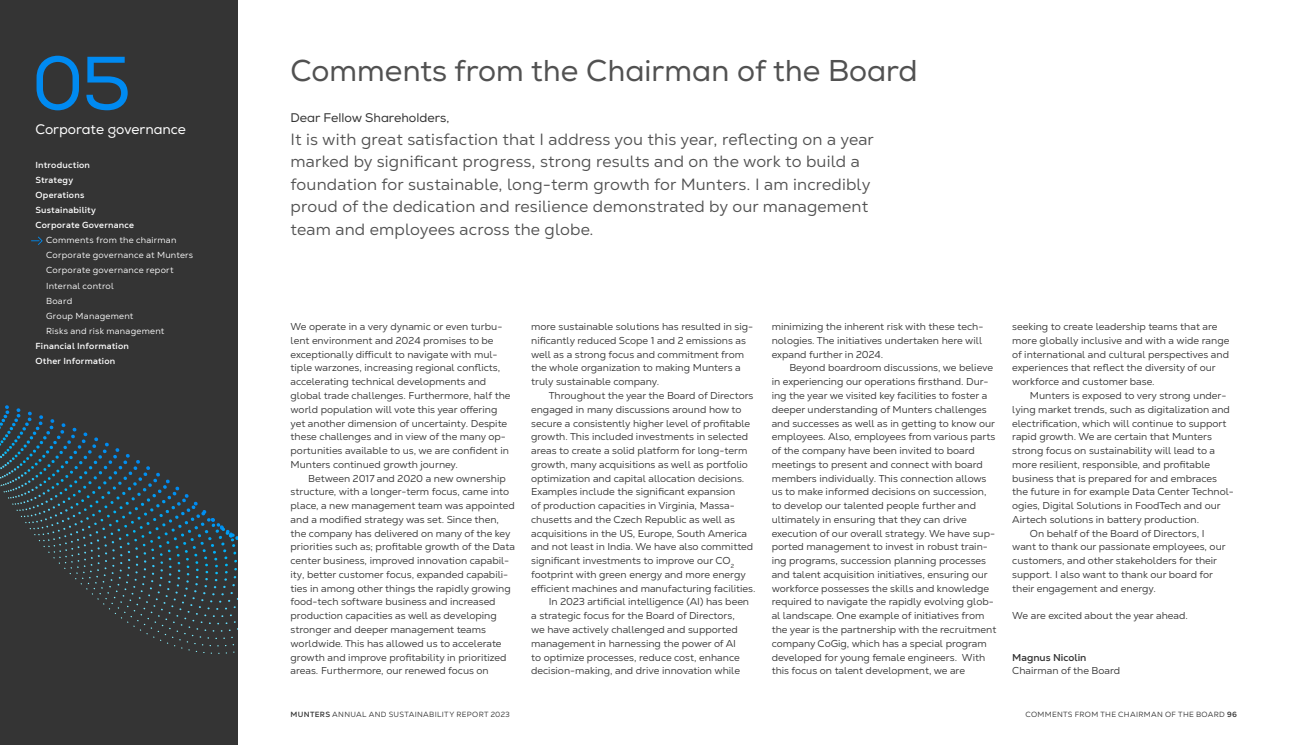
<style>
.page{position:relative;width:1290px;height:745px;background:#fff}
.page>*{position:absolute;margin:0;border:0;box-sizing:border-box;transform-origin:0 0}
.t1{font:75px "Nexa";color:#008af1}
.t2{font:30px "Nexa";color:#515151}
.t3{font:16.25px/22.5px "Nexa Text";letter-spacing:.01em;color:#515151}
.t4{font:13.75px "Nexa";color:#fff}
.t5{font:12.5px "Nexa";color:#343434}
.t6{font:10px/13.8px "Nexa Text";color:#343434}
.t7{font:700 10px "Nexa Text";color:#343434}
.t8{font:8.75px/15px "Nexa Text";letter-spacing:.025em;color:#fff}
.t9{font:700 8.75px/15px "Nexa Text";letter-spacing:.025em;color:#fff}
.t10{font:7.5px "Nexa Text";letter-spacing:.04em;color:#343434}
.s1{font-weight:700}
</style>
<div class="page">
<div style="left:0;top:0;width:237px;height:744px;background:#343434"></div>
<svg style="left:31px;top:236px;width:12px;height:9px"></svg>
<svg style="left:0;top:441px;width:237px;height:212px"></svg>
<h1 class="t1" style="left:32px;top:38px;width:101px">05</h1>
<h3 class="t4" style="left:35px;top:121px;width:152px">Corporate governance</h3>
<p class="t9" style="left:35px;top:158px;width:100px">Introduction<br>Strategy<br>Operations<br>Sustainability<br>Corporate Governance</p>
<p class="t8" style="left:46px;top:233px;width:149px">Comments from the chairman<br>Corporate governance at Munters<br>Corporate governance report<br>Internal control<br>Board<br>Group Management<br>Risks and risk management</p>
<p class="t9" style="left:35px;top:338px;width:95px">Financial Information<br>Other Information</p>
<h2 class="t2" style="left:291px;top:53px;width:629px">Comments from the Chairman of the Board</h2>
<p class="t5" style="left:291px;top:110px;width:160px">Dear Fellow Shareholders,</p>
<p class="t3" style="left:291px;top:128px;width:585px">I t is with great satisfaction that I address you this year, reflecting on a year marked by significant progress, strong results and on the work to build a foundation for sustainable, long-term growth for M unters. I am incredibly proud of the dedication and resilience demonstrated by our management team and employees across the globe.</p>
<p class="t6" style="left:291px;top:319px;width:221px">We operate in a very dynamic or even turbu&shy;lent environment and 2024 promises to be exceptionally difficult to navigate with mul&shy;tiple warzones, increasing regional conflicts, accelerating technical developments and global trade challenges. Furthermore, half the world population will vote this year offering yet another dimension of uncertainty. Despite these challenges and in view of the many op&shy;portunities available to us, we are confident in M unters continued growth journey.</p>
<p class="t6" style="left:291px;top:471px;width:226px;text-indent:18px">Between 2017 and 2020 a new ownership structure, with a longer-term focus, came into place, a new management team was appointed and a modified strategy was set. Since then, the company has delivered on many of the key priorities such as; profitable growth of the Data center business, improved innovation capabil&shy;ity, better customer focus, expanded capabili&shy;ties in among other things the rapidly growing food-tech software business and increased production capacities as well as developing stronger and deeper management teams worldwide. This has allowed us to accelerate growth and improve profitability in prioritized areas. Furthermore, our renewed focus on</p>
<p class="t6" style="left:531px;top:319px;width:224px">more sustainable solutions has resulted in sig&shy;nificantly reduced Scope 1 and 2 emissions as well as a strong focus and commitment from the whole organization to making M unters a truly sustainable company.</p>
<p class="t6" style="left:549px;top:388px;width:206px">Throughout the year the Board of Directors</p>
<p class="t6" style="left:531px;top:402px;width:212px">engaged in many discussions around how to</p>
<p class="t6" style="left:531px;top:416px;width:220px">secure a consistently higher level of profitable</p>
<p class="t6" style="left:531px;top:429px;width:219px">growth. This included investments in selected</p>
<p class="t6" style="left:531px;top:443px;width:218px">areas to create a solid platform for long-term</p>
<p class="t6" style="left:531px;top:457px;width:218px">growth, many acquisitions as well as portfolio</p>
<p class="t6" style="left:531px;top:471px;width:215px">optimization and capital allocation decisions.</p>
<p class="t6" style="left:531px;top:484px;width:206px">Examples include the significant expansion</p>
<p class="t6" style="left:531px;top:498px;width:205px">of production capacities in Virginia, Massa-</p>
<p class="t6" style="left:531px;top:512px;width:205px">chusetts and the Czech Republic as well as</p>
<p class="t6" style="left:531px;top:526px;width:218px">acquisitions in the US, Europe, South America</p>
<p class="t6" style="left:531px;top:539px;width:224px">and not least in I ndia. We have also committed</p>
<p class="t6" style="left:531px;top:553px;width:204px">significant investments to improve our CO<sub>2</sub></p>
<p class="t6" style="left:531px;top:567px;width:216px">footprint with green energy and more energy</p>
<p class="t6" style="left:531px;top:581px;width:226px">efficient machines and manufacturing facilities.</p>
<p class="t6" style="left:549px;top:594px;width:202px">I n 2023 artificial intelligence (AI) has been</p>
<p class="t6" style="left:531px;top:608px;width:205px">a strategic focus for the Board of Directors,</p>
<p class="t6" style="left:531px;top:622px;width:208px">we have actively challenged and supported</p>
<p class="t6" style="left:531px;top:636px;width:201px">management in harnessing the power of AI</p>
<p class="t6" style="left:531px;top:649px;width:210px">to optimize processes, reduce cost, enhance</p>
<p class="t6" style="left:531px;top:663px;width:210px">decision-making, and drive innovation while</p>
<p class="t6" style="left:772px;top:319px;width:213px">minimizing the inherent risk with these tech&shy;nologies. The initiatives undertaken here will expand further in 2024.</p>
<p class="t6" style="left:772px;top:361px;width:226px;text-indent:18px">Beyond boardroom discussions, we believe in experiencing our operations firsthand. Dur&shy;ing the year we visited key facilities to foster a deeper understanding of M unters challenges and successes as well as in getting to know our employees. Also, employees from various parts of the company have been invited to board meetings to present and connect with board members individually. This connection allows us to make informed decisions on succession, to develop our talented people further and ultimately in ensuring that they can drive execution of our overall strategy. We have sup&shy;ported management to invest in robust train&shy;ing programs, succession planning processes and talent acquisition initiatives, ensuring our workforce possesses the skills and knowledge required to navigate the rapidly evolving glob&shy;al landscape. One example of initiatives from the year is the partnership with the recruitment company CoGig, which has a special program developed for young female engineers. With this focus on talent development, we are</p>
<p class="t6" style="left:1012px;top:319px;width:219px">seeking to create leadership teams that are more globally inclusive and with a wide range of international and cultural perspectives and experiences that reflect the diversity of our workforce and customer base.</p>
<p class="t6" style="left:1030px;top:388px;width:198px">M unters is exposed to very strong under-</p>
<p class="t6" style="left:1012px;top:402px;width:219px">lying market trends, such as digitalization and</p>
<p class="t6" style="left:1012px;top:416px;width:216px">electrification, which will continue to support</p>
<p class="t6" style="left:1012px;top:429px;width:201px">rapid growth. We are certain that M unters</p>
<p class="t6" style="left:1012px;top:443px;width:204px">strong focus on sustainability will lead to a</p>
<p class="t6" style="left:1012px;top:457px;width:199px">more resilient, responsible, and profitable</p>
<p class="t6" style="left:1012px;top:471px;width:206px">business that is prepared for and embraces</p>
<p class="t6" style="left:1012px;top:484px;width:223px">the future in for example Data Center Technol-</p>
<p class="t6" style="left:1012px;top:498px;width:210px">ogies, Digital Solutions in FoodTech and our</p>
<p class="t6" style="left:1012px;top:512px;width:188px">Airtech solutions in battery production.</p>
<p class="t6" style="left:1030px;top:526px;width:174px">On behalf of the Board of Directors, I</p>
<p class="t6" style="left:1012px;top:539px;width:215px">want to thank our passionate employees, our</p>
<p class="t6" style="left:1012px;top:553px;width:206px">customers, and other stakeholders for their</p>
<p class="t6" style="left:1012px;top:567px;width:202px">support. I also want to thank our board for</p>
<p class="t6" style="left:1012px;top:581px;width:145px">their engagement and energy.</p>
<p class="t6" style="left:1012px;top:608px;width:177px">We are excited about the year ahead.</p>
<p class="t7" style="left:1012px;top:650px;width:76px">Magnus Nicolin</p>
<p class="t6" style="left:1012px;top:663px;width:109px">Chairman of the Board</p>
<p class="t10" style="left:291px;top:709px;width:221px"><span class="s1">MUNTERS</span> ANNUAL AND SUSTAINABILITY REPORT 2023</p>
<p class="t10" style="left:1025px;top:709px;width:213px">Comments from the Chairman of the Board <span class="s1">96</span></p>
</div>
